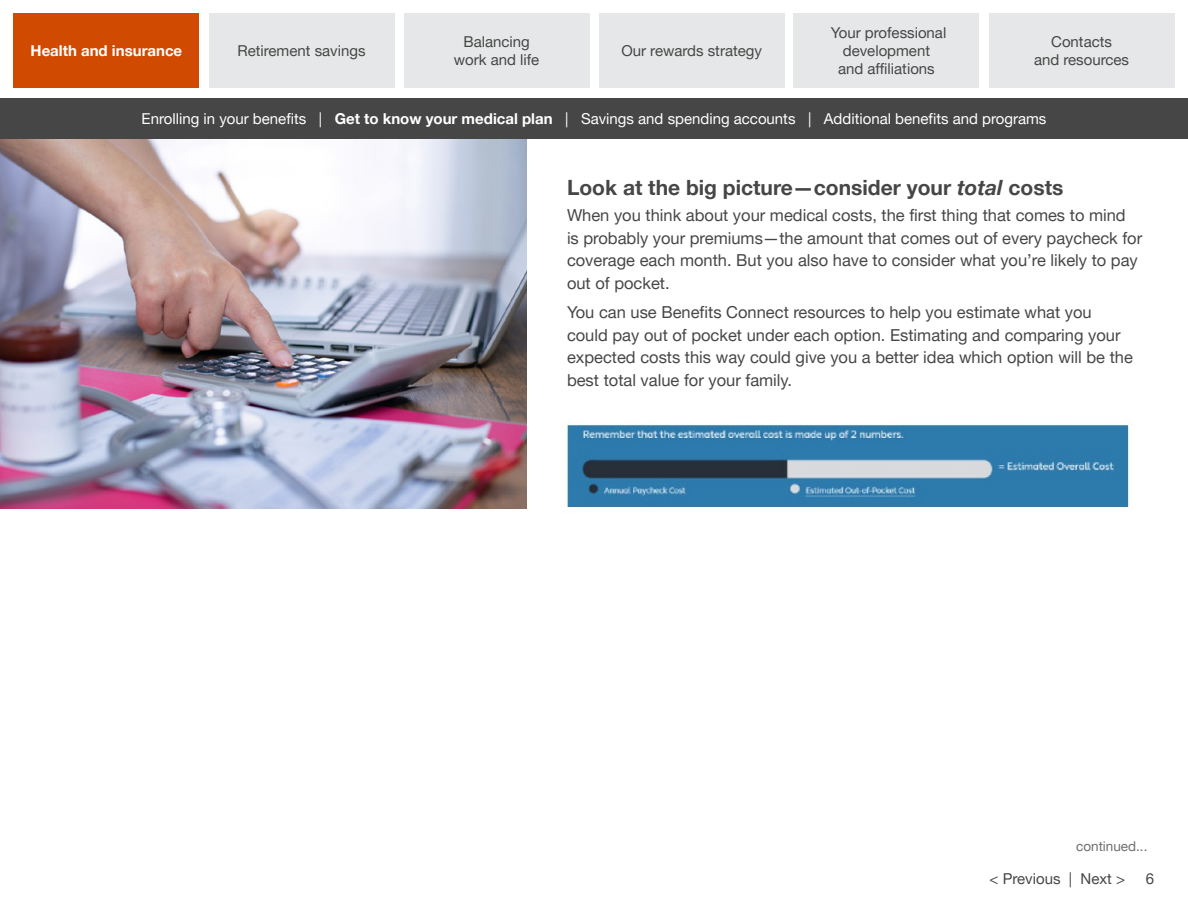
<style>
.page{position:relative;width:1188px;height:918px;background:#fff}
.page>*{position:absolute;margin:0;border:0;box-sizing:border-box;transform-origin:0 0}
.t1{font:700 21px "Helvetica Neue LT Pro";color:#464646}
.t2{font:16.5px/22.5px "Helvetica Neue LT Pro";color:#464646}
.t3{font:15px/18px "Helvetica Neue LT Pro";color:#464646;text-align:center}
.t4{font:15px "Helvetica Neue LT Pro";color:#fff}
.t5{font:700 15px "Helvetica Neue LT Pro";color:#fff}
.t6{font:13.5px "Helvetica Neue LT Pro";color:#6d6e71}
.s1{font-weight:700}
.s2{font-style:italic}
</style>
<div class="page">
<img style="left:0;top:139px;width:526px;height:370px">
<div style="left:0;top:98px;width:1188px;height:41px;background:#464646"></div>
<img style="left:566px;top:424px;width:564px;height:84px">
<div style="left:14px;top:14px;width:185px;height:74px;background:#d04a02"></div>
<div style="left:209px;top:14px;width:185px;height:74px;background:#e6e7e8"></div>
<div style="left:404px;top:14px;width:186px;height:74px;background:#e6e7e8"></div>
<div style="left:599px;top:14px;width:186px;height:74px;background:#e6e7e8"></div>
<div style="left:794px;top:14px;width:185px;height:74px;background:#e6e7e8"></div>
<div style="left:989px;top:14px;width:185px;height:74px;background:#e6e7e8"></div>
<p class="t5" style="left:31px;top:41px;width:153px">Health and insurance</p>
<p class="t3" style="left:237px;top:41px;width:130px">Retirement savings</p>
<p class="t3" style="left:454px;top:32px;width:87px">Balancing work and life</p>
<p class="t3" style="left:621px;top:41px;width:142px">Our rewards strategy</p>
<p class="t3" style="left:831px;top:23px;width:117px">Your professional development and affiliations</p>
<p class="t3" style="left:1034px;top:32px;width:97px">Contacts<br>and resources</p>
<p class="t4" style="left:142px;top:109px;width:906px">Enrolling in your benefits | <span class="s1">Get to know your medical plan</span> | Savings and spending accounts | Additional benefits and programs</p>
<p class="t1" style="left:567px;top:175px;width:498px">Look at the big picture—consider your <span class="s2">total</span> costs</p>
<p class="t2" style="left:567px;top:204px;width:577px">When you think about your medical costs, the first thing that comes to mind<br>is probably your premiums—the amount that comes out of every paycheck for coverage each month. But you also have to consider what you’re likely to pay out of pocket.</p>
<p class="t2" style="left:567px;top:301px;width:567px">You can use Benefits Connect resources to help you estimate what you could pay out of pocket under each option. Estimating and comparing your expected costs this way could give you a better idea which option will be the best total value for your family.</p>
<p class="t6" style="left:1076px;top:837px;width:73px">continued...</p>
<p class="t3" style="left:990px;top:869px;width:137px">&lt; Previous | Next &gt;</p>
<p class="t3" style="left:1146px;top:869px;width:10px">6</p>
</div>
